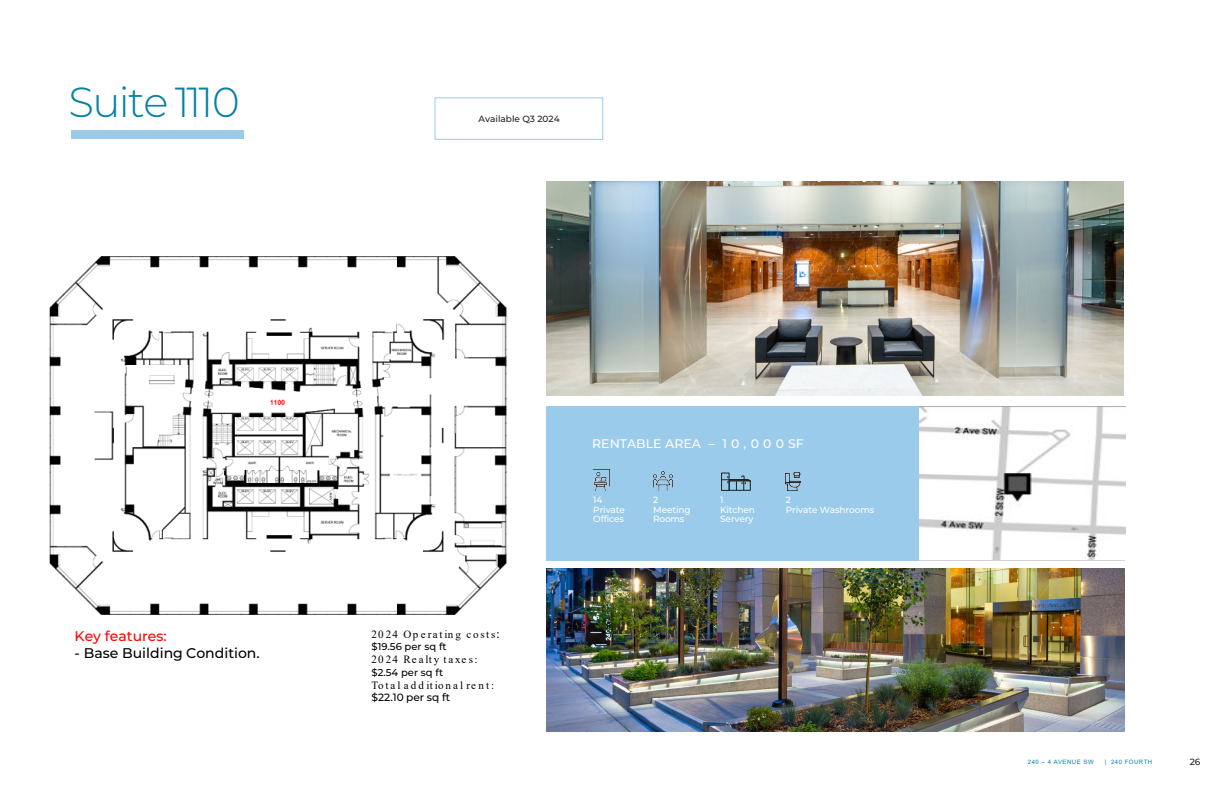
<style>
.page{position:relative;width:1224px;height:792px;background:#fff}
.page>*{position:absolute;margin:0;border:0;box-sizing:border-box;transform-origin:0 0}
.t1{font:300 42px "Montserrat";letter-spacing:-.04em;color:#0781a4}
.t2{font:500 14px "Montserrat";color:#000}
.t3{font:500 14px "Montserrat";color:#f00}
.t4{font:500 12.5px "Montserrat";color:#fff}
.t5{font:11px "Times New Roman";letter-spacing:.17em;color:#000}
.t6{font:500 10.6px "Montserrat";color:#000}
.t7{font:500 10px "Montserrat";letter-spacing:.005em;color:#000}
.t8{font:500 9px/9px "Montserrat";letter-spacing:-.01em;color:#fff}
.t9{font:500 9px "Montserrat";color:#231f20}
.t10{font:6px "Arial";letter-spacing:.08em;color:#0282a3}
.s1{font-family:"Montserrat";font-weight:500}
</style>
<div class="page">
<div style="left:71px;top:131px;width:172px;height:8px;background:#9acbe9"></div>
<div style="left:435px;top:97px;width:168px;height:43px;border:1px solid #9acbe9"></div>
<img style="left:546px;top:569px;width:578px;height:163px">
<img style="left:546px;top:182px;width:577px;height:214px">
<div style="left:546px;top:406px;width:445px;height:154px;background:#9acbea"></div>
<img style="left:653px;top:471px;width:20px;height:20px">
<img style="left:593px;top:470px;width:17px;height:21px">
<div style="left:729px;top:480px;width:22px;height:11px;border:1px solid #231f20"></div>
<div style="left:721px;top:473px;width:8px;height:18px;border:1px solid #231f20"></div>
<svg style="left:722px;top:475px;width:29px;height:15px"></svg>
<img style="left:785px;top:473px;width:15px;height:17px">
<img style="left:919px;top:406px;width:206px;height:154px">
<img style="left:49px;top:256px;width:458px;height:359px">
<h2 class="t1" style="left:68px;top:73px;width:173px">Suite 1110</h2>
<p class="t9" style="left:479px;top:113px;width:83px">Available Q3 2024</p>
<p class="t3" style="left:75px;top:626px;width:94px">Key features:</p>
<p class="t2" style="left:75px;top:643px;width:187px">- Base Building Condition.</p>
<p class="t5" style="left:372px;top:627px;width:129px">2024 Operating costs<span class="s1">:</span></p>
<p class="t7" style="left:372px;top:640px;width:77px">$19.56 per sq ft</p>
<p class="t5" style="left:372px;top:652px;width:108px">2024 Realty taxes:</p>
<p class="t7" style="left:372px;top:665px;width:73px">$2.54 per sq ft</p>
<p class="t5" style="left:372px;top:677px;width:124px">Total additional rent:</p>
<p class="t6" style="left:372px;top:690px;width:80px">$22.10 per sq ft</p>
<p class="t4" style="left:592px;top:435px;width:213px">RENTABLE AREA – 1 0 , 0 0 0 SF</p>
<p class="t8" style="left:593px;top:495px;width:11px">14</p>
<p class="t8" style="left:593px;top:505px;width:33px">Private<br>Offices</p>
<p class="t8" style="left:653px;top:495px;width:7px">2</p>
<p class="t8" style="left:653px;top:505px;width:39px">Meeting<br>Rooms</p>
<p class="t8" style="left:720px;top:495px;width:5px">1</p>
<p class="t8" style="left:720px;top:505px;width:36px">Kitchen<br>Servery</p>
<p class="t8" style="left:786px;top:495px;width:7px">2</p>
<p class="t8" style="left:786px;top:505px;width:90px">Private Washrooms</p>
<p class="t10" style="left:1028px;top:757px;width:67px">240 – 4 AVENUE SW</p>
<p class="t10" style="left:1105px;top:757px;width:49px">| 240 FOURTH</p>
<p class="t9" style="left:1190px;top:756px;width:12px">26</p>
</div>
